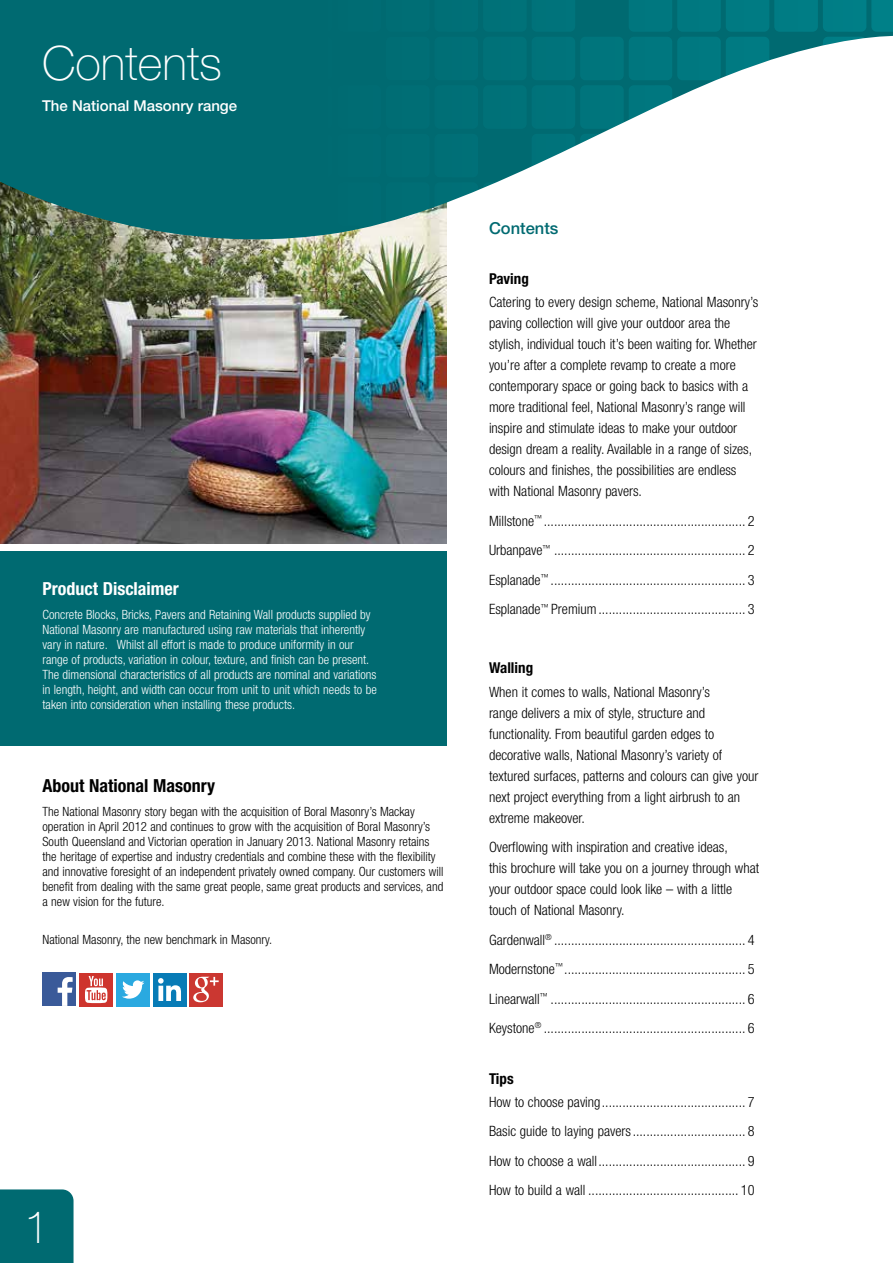
<style>
.page{position:relative;width:893px;height:1263px;background:#fff}
.page>*{position:absolute;margin:0;border:0;box-sizing:border-box;transform-origin:0 0}
.t1{font:100 47.4px "Helvetica Neue LT";color:#fff}
.t2{font:100 45px "Helvetica Neue LT";color:#fff}
.t3{font:700 condensed 18px "Helvetica Neue LT";color:#000}
.t4{font:700 condensed 18px "Helvetica Neue LT";color:#fff}
.t5{font:500 16.5px "Helvetica Neue LT";color:#006a71}
.t6{font:500 15px "Helvetica Neue LT";color:#fff}
.t7{font:700 condensed 15px "Helvetica Neue LT";color:#000}
.t8{font:300 condensed 14.25px/21px "Helvetica Neue LT";color:#000}
.t9{font:300 condensed 12.75px/15px "Helvetica Neue LT";color:#000}
.t10{font:300 condensed 12.75px/15px "Helvetica Neue LT";color:#fff}
</style>
<div class="page">
<div style="left:0;top:1189px;width:74px;height:74px;background:#006a71"></div>
<img style="left:0;top:239px;width:446px;height:305px">
<div style="left:0;top:551px;width:446px;height:194px;background:#006a71"></div>
<svg style="left:0;top:0;width:629px;height:239px;background:#1c777b"></svg>
<svg style="left:95px;top:0;width:480px;height:32px;background:#006c73"></svg>
<div style="left:95px;top:37px;width:43px;height:43px;background:#006a71;border-radius:5px"></div>
<div style="left:143px;top:37px;width:44px;height:43px;background:#006a71;border-radius:5px"></div>
<div style="left:192px;top:37px;width:43px;height:43px;background:#006a71;border-radius:5px"></div>
<div style="left:240px;top:37px;width:44px;height:43px;background:#006a71;border-radius:5px"></div>
<div style="left:289px;top:37px;width:43px;height:43px;background:#006a71;border-radius:5px"></div>
<div style="left:386px;top:37px;width:44px;height:43px;background:#006e75;border-radius:5px"></div>
<div style="left:435px;top:37px;width:43px;height:43px;background:#006f77;border-radius:5px"></div>
<div style="left:483px;top:37px;width:44px;height:43px;background:#007179;border-radius:5px"></div>
<div style="left:532px;top:37px;width:43px;height:43px;background:#00737b;border-radius:5px"></div>
<div style="left:580px;top:37px;width:44px;height:43px;background:#00757d;border-radius:5px"></div>
<div style="left:46px;top:85px;width:44px;height:44px;background:#006a71;border-radius:5px"></div>
<div style="left:95px;top:85px;width:43px;height:44px;background:#006a71;border-radius:5px"></div>
<div style="left:192px;top:85px;width:43px;height:44px;background:#006a71;border-radius:5px"></div>
<div style="left:240px;top:85px;width:44px;height:44px;background:#006a71;border-radius:5px"></div>
<div style="left:289px;top:85px;width:43px;height:44px;background:#006a71;border-radius:5px"></div>
<div style="left:337px;top:85px;width:44px;height:44px;background:#006c73;border-radius:5px"></div>
<div style="left:386px;top:85px;width:44px;height:44px;background:#006e75;border-radius:5px"></div>
<div style="left:435px;top:85px;width:43px;height:44px;background:#006f77;border-radius:5px"></div>
<div style="left:483px;top:85px;width:44px;height:44px;background:#007179;border-radius:5px"></div>
<div style="left:532px;top:85px;width:43px;height:44px;background:#00737b;border-radius:5px"></div>
<div style="left:580px;top:85px;width:44px;height:44px;background:#00757d;border-radius:5px"></div>
<div style="left:0;top:0;width:41px;height:177px;background:#006a71"></div>
<div style="left:46px;top:134px;width:44px;height:43px;background:#006a71;border-radius:5px"></div>
<div style="left:143px;top:134px;width:44px;height:43px;background:#006a71;border-radius:5px"></div>
<div style="left:192px;top:134px;width:43px;height:43px;background:#006a71;border-radius:5px"></div>
<div style="left:240px;top:134px;width:44px;height:43px;background:#006a71;border-radius:5px"></div>
<div style="left:289px;top:134px;width:43px;height:43px;background:#006a71;border-radius:5px"></div>
<div style="left:337px;top:134px;width:44px;height:43px;background:#006c73;border-radius:5px"></div>
<div style="left:386px;top:134px;width:44px;height:43px;background:#006e75;border-radius:5px"></div>
<div style="left:435px;top:134px;width:43px;height:43px;background:#006f77;border-radius:5px"></div>
<svg style="left:532px;top:134px;width:43px;height:43px;fill:#00747c"></svg>
<div style="left:580px;top:134px;width:44px;height:43px;background:#fff;border-radius:5px"></div>
<svg style="left:46px;top:182px;width:44px;height:44px;background:#31726c"></svg>
<svg style="left:95px;top:182px;width:43px;height:44px;background:#096b6f"></svg>
<div style="left:143px;top:182px;width:44px;height:44px;background:#006a71;border-radius:5px"></div>
<div style="left:192px;top:182px;width:43px;height:44px;background:#006a71;border-radius:5px"></div>
<div style="left:240px;top:182px;width:44px;height:44px;background:#006a71;border-radius:5px"></div>
<div style="left:337px;top:182px;width:44px;height:44px;background:#006c73;border-radius:5px"></div>
<svg style="left:386px;top:182px;width:44px;height:44px;background:#35898b"></svg>
<svg style="left:435px;top:182px;width:43px;height:44px"></svg>
<div style="left:483px;top:182px;width:44px;height:44px;background:#fff;border-radius:5px"></div>
<div style="left:532px;top:182px;width:43px;height:44px;background:#fff;border-radius:5px"></div>
<div style="left:580px;top:182px;width:44px;height:44px;background:#fff;border-radius:5px"></div>
<svg style="left:0;top:231px;width:235px;height:8px;background:#59745b"></svg>
<svg style="left:289px;top:231px;width:286px;height:8px"></svg>
<svg style="left:629px;top:0;width:264px;height:120px"></svg>
<div style="left:79px;top:973px;width:34px;height:33px;background:#ce342d"></div>
<svg style="left:85px;top:976px;width:22px;height:27px"></svg>
<div style="left:189px;top:973px;width:34px;height:33px;background:#cb3731"></div>
<svg style="left:193px;top:977px;width:26px;height:25px"></svg>
<div style="left:116px;top:973px;width:34px;height:33px;background:#2aa9e0"></div>
<svg style="left:122px;top:980px;width:22px;height:19px"></svg>
<div style="left:43px;top:973px;width:33px;height:33px;background:#3a5a99"></div>
<svg style="left:58px;top:977px;width:15px;height:29px"></svg>
<div style="left:153px;top:973px;width:33px;height:33px;background:#077bb6"></div>
<svg style="left:158px;top:978px;width:23px;height:23px"></svg>
<h1 class="t1" style="left:42px;top:36px;width:182px">Contents</h1>
<p class="t6" style="left:42px;top:97px;width:197px">The National Masonry range</p>
<p class="t4" style="left:43px;top:578px;width:138px">Product Disclaimer</p>
<p class="t10" style="left:43px;top:607px;width:336px">Concrete Blocks, Bricks, Pavers and Retaining Wall products supplied by National Masonry are manufactured using raw materials that inherently vary in nature. Whilst all effort is made to produce uniformity in our range of products, variation in colour, texture, and finish can be present.<br>The dimensional characteristics of all products are nominal and variations in length, height, and width can occur from unit to unit which needs to be taken into consideration when installing these products.</p>
<p class="t3" style="left:43px;top:775px;width:174px">About National Masonry</p>
<p class="t9" style="left:43px;top:804px;width:402px">The National Masonry story began with the acquisition of Boral Masonry’s Mackay operation in April 2012 and continues to grow with the acquisition of Boral Masonry’s South Queensland and Victorian operation in January 2013. National Masonry retains the heritage of expertise and industry credentials and combine these with the flexibility and innovative foresight of an independent privately owned company. Our customers will benefit from dealing with the same great people, same great products and services, and a new vision for the future.</p>
<p class="t9" style="left:43px;top:932px;width:231px">National Masonry, the new benchmark in Masonry.</p>
<h2 class="t2" style="left:24px;top:1201px;width:27px">1</h2>
<p class="t5" style="left:489px;top:218px;width:71px">Contents</p>
<p class="t7" style="left:489px;top:270px;width:41px">Paving</p>
<p class="t8" style="left:489px;top:292px;width:271px">Catering to every design scheme, National Masonry’s paving collection will give your outdoor area the stylish, individual touch it’s been waiting for. Whether you’re after a complete revamp to create a more contemporary space or going back to basics with a more traditional feel, National Masonry’s range will inspire and stimulate ideas to make your outdoor design dream a reality. Available in a range of sizes, colours and finishes, the possibilities are endless with National Masonry pavers.</p>
<p class="t8" style="left:489px;top:506px;width:267px;line-height:29.5px;text-align:justify">Millstone<sup>™</sup> ........................................................... 2<br>Urbanpave<sup>™</sup> ........................................................ 2<br>Esplanade<sup>™</sup> ......................................................... 3<br>Esplanade<sup>™</sup> Premium........................................... 3</p>
<p class="t7" style="left:489px;top:659px;width:46px">Walling</p>
<p class="t8" style="left:489px;top:681px;width:271px">When it comes to walls, National Masonry’s<br>range delivers a mix of style, structure and functionality. From beautiful garden edges to decorative walls, National Masonry’s variety of textured surfaces, patterns and colours can give your next project everything from a light airbrush to an extreme makeover.</p>
<p class="t8" style="left:489px;top:836px;width:272px">Overflowing with inspiration and creative ideas,<br>this brochure will take you on a journey through what your outdoor space could look like – with a little touch of National Masonry.</p>
<p class="t8" style="left:489px;top:925px;width:267px;line-height:29.5px;text-align:justify">Gardenwall<sup>®</sup> ........................................................ 4<br>Modernstone<sup>™</sup>..................................................... 5<br>Linearwall<sup>™</sup> ......................................................... 6<br>Keystone<sup>®</sup> ........................................................... 6</p>
<p class="t7" style="left:489px;top:1069px;width:26px">Tips</p>
<p class="t8" style="left:489px;top:1087px;width:267px;line-height:29.5px;text-align:justify">How to choose paving.......................................... 7<br>Basic guide to laying pavers................................. 8<br>How to choose a wall........................................... 9<br>How to build a wall ............................................ 10</p>
</div>
